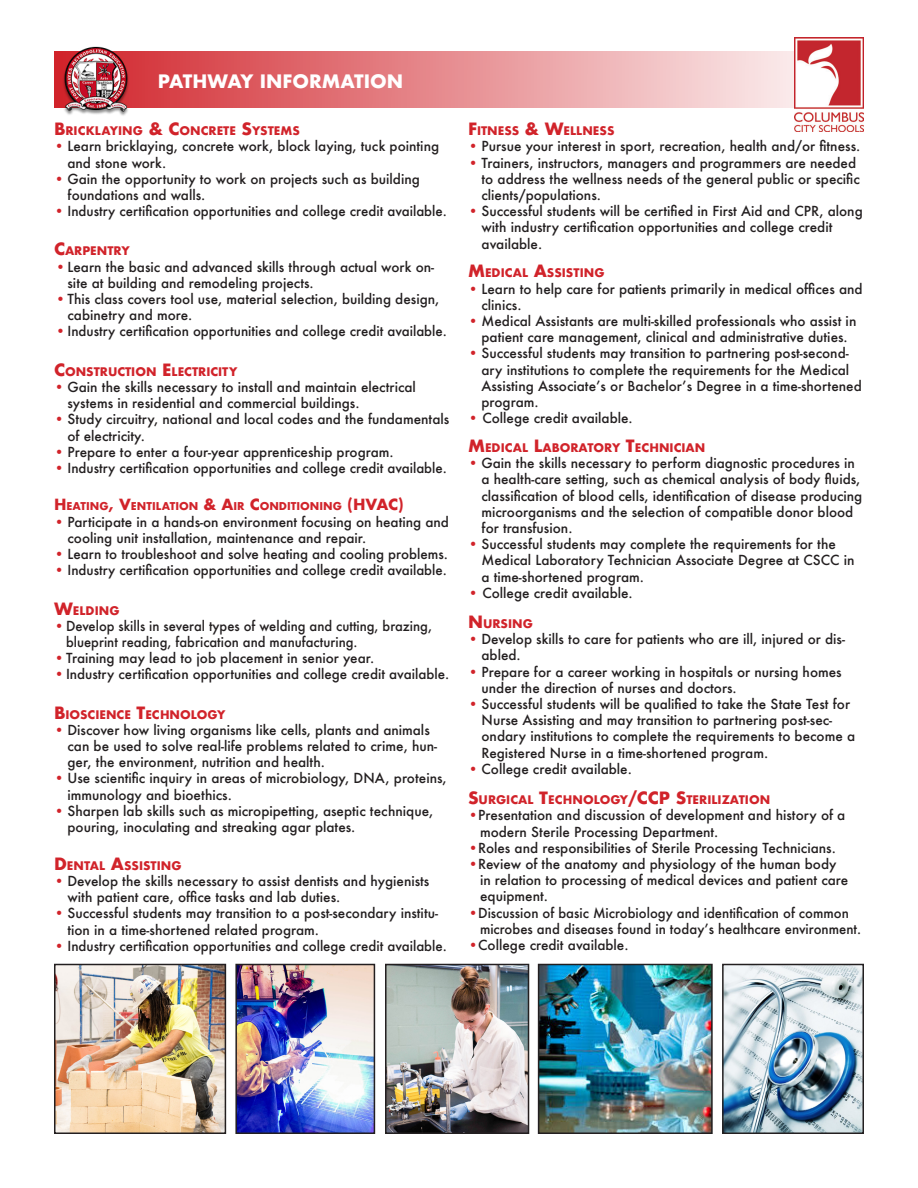
<style>
.page{position:relative;width:918px;height:1188px;background:#fff}
.page>*{position:absolute;margin:0;border:0;box-sizing:border-box;transform-origin:0 0}
.t1{font:700 18px "Futura";color:#fff}
.t2{font:700 15px "Futura";color:#d1232a}
.t3{font:500 13.5px/16.2px "Futura";color:#231f20}
.t4{font:500 13.5px/16.2px "Futura";color:#231f20;scale:.96 1}
.t5{font:700 11.55px "Futura";color:#d1232a}
.t6{font:700 10.5px "Futura";color:#d1232a}
.s1{font-size:16.5px}
.s2{color:#d1232a}
.s3{font-size:15px}
.s4{font-size:10.5px}
</style>
<div class="page">
<svg style="left:137px;top:52px;width:657px;height:56px;background:#e79093"></svg>
<img style="left:725px;top:967px;width:136px;height:164px">
<div style="left:722px;top:964px;width:142px;height:170px;border:2px solid #231f20"></div>
<img style="left:541px;top:967px;width:169px;height:164px">
<div style="left:538px;top:964px;width:175px;height:170px;border:2px solid #231f20"></div>
<img style="left:238px;top:967px;width:134px;height:164px">
<div style="left:235px;top:964px;width:140px;height:170px;border:2px solid #231f20"></div>
<img style="left:57px;top:967px;width:166px;height:164px">
<div style="left:54px;top:964px;width:172px;height:170px;border:2px solid #231f20"></div>
<img style="left:388px;top:967px;width:138px;height:164px">
<div style="left:385px;top:964px;width:144px;height:170px;border:2px solid #231f20"></div>
<img style="left:54px;top:46px;width:83px;height:70px">
<img style="left:794px;top:37px;width:70px;height:94px">
<p class="t1" style="left:158px;top:69px;width:247px">PATHWAY INFORMATION</p>
<p class="t5" style="left:54px;top:123px;width:207px"><span class="s1">B</span>RICKLAYI NG <span class="s1">&amp; C</span>ONCRETE <span class="s1">S</span>YSTE</p>
<p class="t5" style="left:281px;top:123px;width:20px">MS</p>
<p class="t3" style="left:68px;top:138px;width:373px;text-indent:-14px"><span class="s2">•</span> Learn bricklaying, concrete work, block laying, tuck pointing and stone work.</p>
<p class="t3" style="left:68px;top:171px;width:354px;text-indent:-14px"><span class="s2">•</span> Gain the opportunity to work on projects such as building foundations and walls.</p>
<p class="t3" style="left:54px;top:203px;width:394px"><span class="s2">•</span> Industry certification opportunities and college credit available.</p>
<p class="t5" style="left:54px;top:243px;width:77px"><span class="s1">C</span>ARPE NTRY</p>
<p class="t3" style="left:68px;top:258px;width:368px;text-indent:-12px"><span class="s2">•</span>Learn the basic and advanced skills through actual work on&shy;site at building and remodeling projects.</p>
<p class="t3" style="left:68px;top:291px;width:373px;text-indent:-12px"><span class="s2">•</span>This class covers tool use, material selection, building design, cabinetry and more.</p>
<p class="t3" style="left:56px;top:323px;width:393px"><span class="s2">•</span>Industry certification opportunities and college credit available.</p>
<p class="t5" style="left:54px;top:363px;width:172px"><span class="s1">C</span>ONSTRUCTION <span class="s1">E</span>LECTRICITY</p>
<p class="t3" style="left:68px;top:379px;width:350px;text-indent:-14px"><span class="s2">•</span> Gain the skills necessary to install and maintain electrical systems in residential and commercial buildings.</p>
<p class="t3" style="left:68px;top:411px;width:383px;text-indent:-14px"><span class="s2">•</span> Study circuitry, national and local codes and the fundamentals of electricity.</p>
<p class="t3" style="left:54px;top:444px;width:341px"><span class="s2">•</span> Prepare to enter a four-year apprenticeship program.</p>
<p class="t3" style="left:54px;top:460px;width:394px"><span class="s2">•</span> Industry certification opportunities and college credit available.</p>
<p class="t6" style="left:54px;top:499px;width:19px"><span class="s3">H</span>EATI</p>
<p class="t6" style="left:90px;top:499px;width:195px">NG<span class="s3">, V</span>ENTI LATION <span class="s3">&amp; A</span>IR <span class="s3">C</span>ONDITI</p>
<p class="t2" style="left:300px;top:494px;width:105px"><span class="s4">ONI NG</span> (HVAC)</p>
<p class="t3" style="left:68px;top:513px;width:383px;text-indent:-14px"><span class="s2">•</span> Participate in a hands-on environment focusing on heating and cooling unit installation, maintenance and repair.</p>
<p class="t3" style="left:54px;top:546px;width:396px"><span class="s2">•</span> Learn to troubleshoot and solve heating and cooling problems.</p>
<p class="t3" style="left:54px;top:562px;width:394px"><span class="s2">•</span> Industry certification opportunities and college credit available.</p>
<p class="t5" style="left:54px;top:602px;width:66px"><span class="s1">W</span>ELDING</p>
<p class="t4" style="left:66px;top:618px;width:383px;text-indent:-12px"><span class="s2">•</span>Develop skills in several types of welding and cutting, brazing, blueprint reading, fabrication and manufacturing.</p>
<p class="t3" style="left:54px;top:650px;width:322px"><span class="s2">•</span>Training may lead to job placement in senior year.</p>
<p class="t3" style="left:54px;top:666px;width:397px"><span class="s2">•</span>Industry certification opportunities and college credit available.</p>
<p class="t5" style="left:54px;top:706px;width:164px"><span class="s1">B</span>IOSCIENCE <span class="s1">T</span>ECHNOLOGY</p>
<p class="t3" style="left:68px;top:722px;width:371px;text-indent:-14px"><span class="s2">•</span> Discover how living organisms like cells, plants and animals can be used to solve real-life problems related to crime, hun&shy;ger, the environment, nutrition and health.</p>
<p class="t3" style="left:68px;top:770px;width:381px;text-indent:-14px"><span class="s2">•</span> Use scientific inquiry in areas of microbiology, DNA, proteins, immunology and bioethics.</p>
<p class="t3" style="left:68px;top:803px;width:367px;text-indent:-14px"><span class="s2">•</span> Sharpen lab skills such as micropipetting, aseptic technique, pouring, inoculating and streaking agar plates.</p>
<p class="t5" style="left:54px;top:857px;width:77px"><span class="s1">D</span>ENTAL <span class="s1">A</span>SSISTI</p>
<p class="t5" style="left:161px;top:857px;width:21px">NG</p>
<p class="t3" style="left:68px;top:873px;width:363px;text-indent:-14px"><span class="s2">•</span> Develop the skills necessary to assist dentists and hygienists with patient care, office tasks and lab duties.</p>
<p class="t3" style="left:68px;top:905px;width:372px;text-indent:-14px"><span class="s2">•</span> Successful students may transition to a post-secondary institu&shy;tion in a time-shortened related program.</p>
<p class="t3" style="left:54px;top:938px;width:394px"><span class="s2">•</span> Industry certification opportunities and college credit available.</p>
<p class="t5" style="left:468px;top:123px;width:133px"><span class="s1">F</span>ITNESS <span class="s1">&amp; W</span>ELLNESS</p>
<p class="t3" style="left:468px;top:138px;width:394px"><span class="s2">•</span> Pursue your interest in sport, recreation, health and/or fitness.</p>
<p class="t3" style="left:482px;top:154px;width:380px;text-indent:-14px"><span class="s2">•</span> Trainers, instructors, managers and programmers are needed to address the wellness needs of the general public or specific clients/populations.</p>
<p class="t3" style="left:482px;top:203px;width:383px;text-indent:-14px"><span class="s2">•</span> Successful students will be certified in First Aid and CPR, along with industry certification opportunities and college credit available.</p>
<p class="t5" style="left:468px;top:265px;width:86px"><span class="s1">M</span>EDI CAL <span class="s1">A</span>SSISTI</p>
<p class="t5" style="left:584px;top:265px;width:21px">NG</p>
<p class="t3" style="left:482px;top:280px;width:383px;text-indent:-14px"><span class="s2">•</span> Learn to help care for patients primarily in medical offices and clinics.</p>
<p class="t3" style="left:468px;top:313px;width:390px;text-align:center"><span class="s2">•</span> Medical Assistants are multi-skilled professionals who assist in patient care management, clinical and administrative duties.</p>
<p class="t3" style="left:482px;top:345px;width:382px;text-indent:-14px"><span class="s2">•</span> Successful students may transition to partnering post-second&shy;ary institutions to complete the requirements for the Medical Assisting Associate’s or Bachelor’s Degree in a time-shortened program.</p>
<p class="t3" style="left:468px;top:410px;width:166px"><span class="s2">•</span> College credit available.</p>
<p class="t5" style="left:468px;top:439px;width:239px"><span class="s1">M</span>EDICAL <span class="s1">L</span>ABORATORY <span class="s1">T</span>ECHNICIAN</p>
<p class="t3" style="left:482px;top:455px;width:382px;text-indent:-14px"><span class="s2">•</span> Gain the skills necessary to perform diagnostic procedures in a health-care setting, such as chemical analysis of body fluids, classification of blood cells, identification of disease producing microorganisms and the selection of compatible donor blood for transfusion.</p>
<p class="t3" style="left:482px;top:536px;width:375px;text-indent:-14px"><span class="s2">•</span> Successful students may complete the requirements for the<br>Medical Laboratory Technician Associate Degree at CSCC in a time-shortened program.</p>
<p class="t3" style="left:468px;top:585px;width:166px"><span class="s2">•</span> College credit available.</p>
<p class="t5" style="left:468px;top:615px;width:65px"><span class="s1">N</span>URSING</p>
<p class="t3" style="left:482px;top:631px;width:365px;text-indent:-14px"><span class="s2">•</span> Develop skills to care for patients who are ill, injured or dis&shy;abled.</p>
<p class="t3" style="left:482px;top:663px;width:362px;text-indent:-14px"><span class="s2">•</span> Prepare for a career working in hospitals or nursing homes under the direction of nurses and doctors.</p>
<p class="t3" style="left:482px;top:696px;width:375px;text-indent:-14px"><span class="s2">•</span> Successful students will be qualified to take the State Test for Nurse Assisting and may transition to partnering post-sec&shy;ondary institutions to complete the requirements to become a Registered Nurse in a time-shortened program.</p>
<p class="t3" style="left:468px;top:761px;width:165px"><span class="s2">•</span> College credit available.</p>
<p class="t5" style="left:468px;top:792px;width:304px"><span class="s1">S</span>URGICAL <span class="s1">T</span>ECHNOLOGY<span class="s1">/CCP S</span>TE RILIZATION</p>
<p class="t3" style="left:480px;top:807px;width:367px;text-indent:-12px"><span class="s2">•</span>Presentation and discussion of development and history of a modern Sterile Processing Department.</p>
<p class="t3" style="left:468px;top:840px;width:369px"><span class="s2">•</span>Roles and responsibilities of Sterile Processing Technicians.</p>
<p class="t3" style="left:480px;top:856px;width:370px;text-indent:-12px"><span class="s2">•</span>Review of the anatomy and physiology of the human body in relation to processing of medical devices and patient care equipment.</p>
<p class="t3" style="left:480px;top:904px;width:383px;text-indent:-12px"><span class="s2">•</span>Discussion of basic Microbiology and identification of common microbes and diseases found in today’s healthcare environment.</p>
<p class="t3" style="left:468px;top:937px;width:162px"><span class="s2">•</span>College credit available.</p>
</div>
